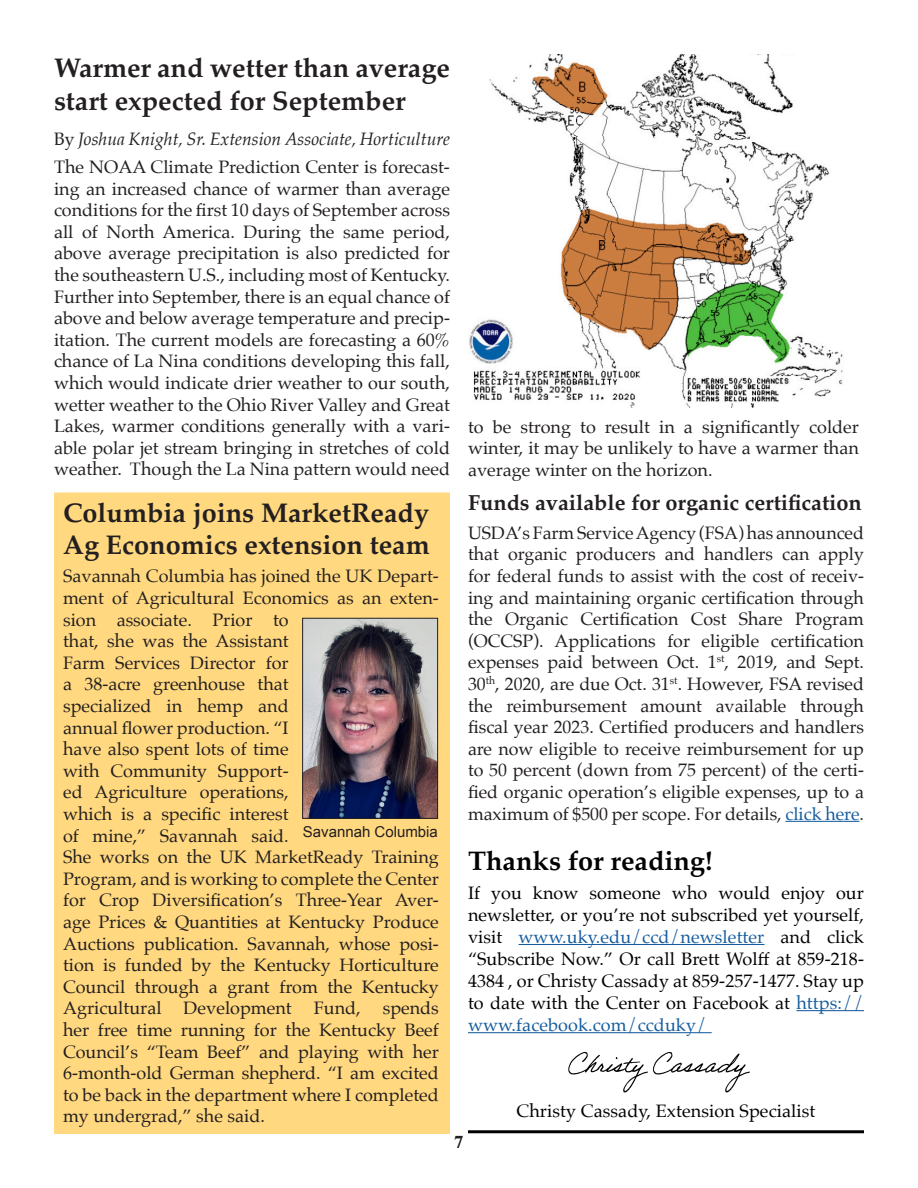
<style>
.page{position:relative;width:918px;height:1188px;background:#fff}
.page>*{position:absolute;margin:0;border:0;box-sizing:border-box;transform-origin:0 0}
.t1{font:700 27px/32.4px "Palatino";color:#231f20}
.t2{font:700 27px "Palatino";color:#000}
.t3{font:700 21.75px "Palatino";color:#231f20}
.t4{font:18px/21.6px "Palatino";color:#231f20;text-align:justify}
.t5{font:18px/22px "Palatino";letter-spacing:.005em;color:#000;text-align:justify}
.t6{font:italic 18px "Palatino";color:#231f20}
.t7{font:700 18px "Times";color:#231f20}
.t8{font:15px "Arial";color:#231f20}
.s1{font-style:normal}
.s2{color:#175d9e}
</style>
<div class="page">
<div style="left:54px;top:492px;width:396px;height:642px;background:#ffd87f"></div>
<hr style="left:519px;top:944px;width:245px;height:1px;background:#175d9e">
<hr style="left:796px;top:1010px;width:68px;height:1px;background:#175d9e">
<hr style="left:468px;top:1032px;width:244px;height:1px;background:#175d9e">
<hr style="left:468px;top:1130px;width:396px;height:3px;background:#000">
<hr style="left:785px;top:821px;width:75px;height:1px;background:#175d9e">
<img style="left:469px;top:54px;width:374px;height:353px">
<img style="left:304px;top:620px;width:132px;height:197px">
<div style="left:302px;top:618px;width:136px;height:201px;border:1px solid #231f20"></div>
<img style="left:567px;top:1032px;width:183px;height:61px">
<p class="t1" style="left:54px;top:51px;width:397px">Warmer and wetter than average start expected for September</p>
<p class="t6" style="left:54px;top:123px;width:397px"><span class="s1">By</span> Joshua Knight, Sr. Extension Associate, Horticulture</p>
<p class="t4" style="left:54px;top:156px;width:398px">The NOAA Climate Prediction Center is forecast&shy;ing an increased chance of warmer than average conditions for the first 10 days of September across all of North America. During the same period, above average precipitation is also predicted for the southeastern U.S., including most of Kentucky.</p>
<p class="t4" style="left:54px;top:286px;width:398px">Further into September, there is an equal chance of above and below average temperature and precip&shy;itation. The current models are forecasting a 60% chance of La Nina conditions developing this fall, which would indicate drier weather to our south, wetter weather to the Ohio River Valley and Great Lakes, warmer conditions generally with a vari&shy;able polar jet stream bringing in stretches of cold weather. Though the La Nina pattern would need</p>
<p class="t1" style="left:63px;top:496px;width:368px">Columbia joins MarketReady<br>Ag Economics extension team</p>
<p class="t4" style="left:63px;top:565px;width:377px;text-align:left">Savannah Columbia has joined the UK Depart&shy;ment of Agricultural Economics as an exten&shy;sion associate. Prior to<br>that, she was the Assistant<br>Farm Services Director for<br>a 38-acre greenhouse that<br>specialized in hemp and<br>annual flower production. “I<br>have also spent lots of time<br>with Community Support-<br>ed Agriculture operations,<br>which is a specific interest<br>of mine,” Savannah said.<br>She works on the UK MarketReady Training Program, and is working to complete the Center for Crop Diversification’s Three-Year Aver&shy;age Prices &amp; Quantities at Kentucky Produce Auctions publication. Savannah, whose posi&shy;tion is funded by the Kentucky Horticulture Council through a grant from the Kentucky Agricultural Development Fund, spends her free time running for the Kentucky Beef Council’s “Team Beef” and playing with her 6-month-old German shepherd. “I am excited to be back in the department where I completed my undergrad,” she said.</p>
<p class="t8" style="left:303px;top:821px;width:137px">Savannah Columbia</p>
<p class="t4" style="left:468px;top:416px;width:392px">to be strong to result in a significantly colder winter, it may be unlikely to have a warmer than average winter on the horizon.</p>
<p class="t3" style="left:468px;top:484px;width:395px">Funds available for organic certification</p>
<p class="t4" style="left:468px;top:522px;width:398px">USDA’s Farm Service Agency (FSA) has announced that organic producers and handlers can apply for federal funds to assist with the cost of receiv&shy;ing and maintaining organic certification through the Organic Certification Cost Share Program (OCCSP). Applications for eligible certification expenses paid between Oct. 1<sup>st</sup>, 2019, and Sept.<br>30<sup>th</sup>, 2020, are due Oct. 31<sup>st</sup>. However, FSA revised the reimbursement amount available through fiscal year 2023. Certified producers and handlers are now eligible to receive reimbursement for up to 50 percent (down from 75 percent) of the certi&shy;fied organic operation’s eligible expenses, up to a maximum of $500 per scope. For details, <span class="s2">click here</span>.</p>
<p class="t2" style="left:468px;top:838px;width:246px">Thanks for reading!</p>
<p class="t5" style="left:468px;top:881px;width:398px">If you know someone who would enjoy our newsletter, or you’re not subscribed yet yourself, visit <span class="s2">www.uky.edu/ccd/newsletter</span> and click “Subscribe Now.” Or call Brett Wolff at 859-218- 4384 , or Christy Cassady at 859-257-1477. Stay up to date with the Center on Facebook at <span class="s2">https:// www.facebook.com/ccduky/</span></p>
<p class="t5" style="left:517px;top:1100px;width:300px">Christy Cassady, Extension Specialist</p>
<p class="t7" style="left:454px;top:1124px;width:10px">7</p>
</div>
